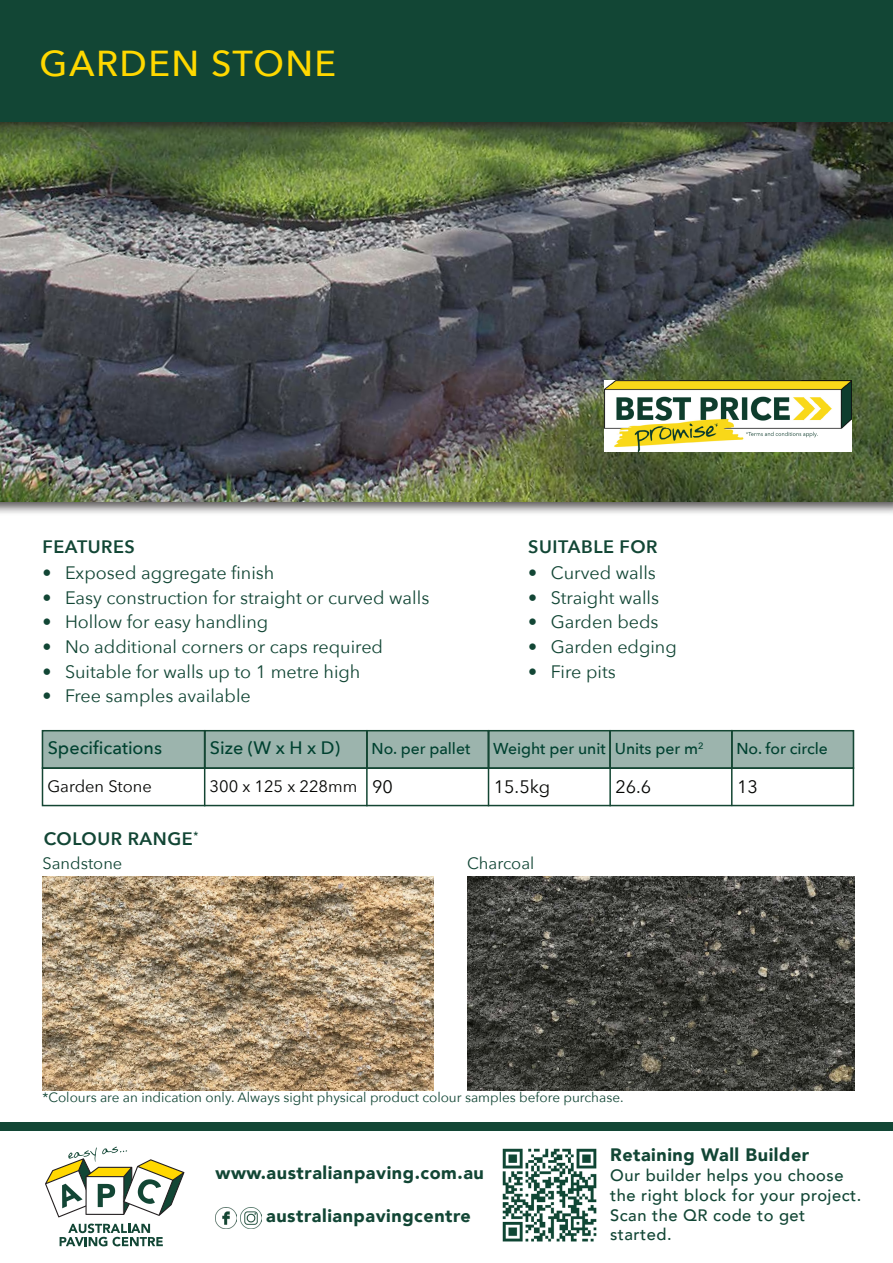
<style>
.page{position:relative;width:893px;height:1263px;background:#fff}
.page>*{position:absolute;margin:0;border:0;box-sizing:border-box;transform-origin:0 0}
.t1{font:500 36px "Avenir Next";letter-spacing:.04em;color:#ffd800}
.t2{font:18px "Avenir Next";color:#124635}
.t3{font:900 18px "Avenir";letter-spacing:.03em;color:#124635}
.body{font:600 18px "Avenir Next";letter-spacing:.03em;color:#124635}
.t4{font:500 18px "Avenir Next";color:#004130}
.t5{font:18px "Avenir Next";color:#040503}
.t6{font:500 16.5px/19.8px "Avenir";letter-spacing:.03em;color:#124635}
.t7{font:16.5px "Avenir Next";color:#040503}
.body_heading{font:16.5px "Avenir Next";color:#124635}
.t8{font:500 15.75px "Avenir Next";color:#004130}
.body-2{font:13.5px "Avenir Next";color:#124635}
</style>
<div class="page">
<div style="left:42px;top:730px;width:812px;height:39px;background:#9cb4ad"></div>
<div style="left:609px;top:730px;width:123px;height:39px;border:2px solid #144633"></div>
<div style="left:42px;top:730px;width:163px;height:39px;border:2px solid #144633"></div>
<img style="left:43px;top:876px;width:391px;height:214px">
<div style="left:0;top:398px;width:893px;height:118px;background:#231f20;opacity:.75"></div>
<img style="left:0;top:135px;width:893px;height:367px">
<div style="left:0;top:0;width:893px;height:135px;background:#231f20;opacity:.75"></div>
<div style="left:0;top:0;width:893px;height:121px;background:#124635"></div>
<div style="left:0;top:1123px;width:893px;height:8px;background:#124635"></div>
<svg style="left:60px;top:1223px;width:103px;height:23px"></svg>
<svg style="left:45px;top:1147px;width:139px;height:70px"></svg>
<img style="left:215px;top:1207px;width:21px;height:21px">
<img style="left:241px;top:1207px;width:21px;height:21px">
<img style="left:605px;top:381px;width:246px;height:71px">
<div style="left:204px;top:730px;width:164px;height:39px;border:2px solid #144633"></div>
<div style="left:366px;top:730px;width:123px;height:39px;border:2px solid #144633"></div>
<div style="left:488px;top:730px;width:123px;height:39px;border:2px solid #144633"></div>
<hr style="left:204px;top:730px;width:1px;height:76px;background:#144633">
<hr style="left:366px;top:730px;width:2px;height:76px;background:#144633">
<div style="left:42px;top:767px;width:812px;height:39px;border:2px solid #144633"></div>
<hr style="left:609px;top:730px;width:2px;height:76px;background:#144633">
<hr style="left:488px;top:730px;width:1px;height:76px;background:#144633">
<img style="left:467px;top:876px;width:387px;height:214px">
<div style="left:731px;top:730px;width:123px;height:39px;border:2px solid #144633"></div>
<hr style="left:731px;top:730px;width:1px;height:76px;background:#144633">
<img style="left:502px;top:1148px;width:95px;height:94px">
<p class="t1" style="left:40px;top:33px;width:298px">GARDEN STONE</p>
<p class="body" style="left:42px;top:531px;width:94px">FEATURES</p>
<p class="t2" style="left:42px;top:558px;width:233px">• Exposed aggregate finish</p>
<p class="t2" style="left:42px;top:582px;width:388px">• Easy construction for straight or curved walls</p>
<p class="t2" style="left:42px;top:607px;width:227px">• Hollow for easy handling</p>
<p class="t2" style="left:42px;top:631px;width:342px">• No additional corners or caps required</p>
<p class="t2" style="left:42px;top:656px;width:319px">• Suitable for walls up to 1 metre high</p>
<p class="t2" style="left:42px;top:681px;width:210px">• Free samples available</p>
<p class="body" style="left:528px;top:531px;width:131px">SUITABLE FOR</p>
<p class="t2" style="left:528px;top:558px;width:129px">• Curved walls</p>
<p class="t2" style="left:528px;top:582px;width:132px">• Straight walls</p>
<p class="t2" style="left:528px;top:607px;width:132px">• Garden beds</p>
<p class="t2" style="left:528px;top:631px;width:150px">• Garden edging</p>
<p class="t2" style="left:528px;top:656px;width:89px">• Fire pits</p>
<p class="t4" style="left:48px;top:732px;width:116px">Specifications</p>
<p class="t4" style="left:210px;top:732px;width:132px">Size (W x H x D)</p>
<p class="t8" style="left:372px;top:735px;width:100px">No. per pallet</p>
<p class="t8" style="left:493px;top:735px;width:114px">Weight per unit</p>
<p class="t8" style="left:615px;top:735px;width:90px">Units per m<sup>2</sup></p>
<p class="t7" style="left:47px;top:772px;width:106px">Garden Stone</p>
<p class="t7" style="left:210px;top:772px;width:149px">300 x 125 x 228mm</p>
<p class="t5" style="left:372px;top:771px;width:22px">90</p>
<p class="t5" style="left:494px;top:771px;width:58px">15.5kg</p>
<p class="t5" style="left:615px;top:771px;width:37px">26.6</p>
<p class="body" style="left:44px;top:823px;width:156px">COLOUR RANGE<sup>*</sup></p>
<p class="body_heading" style="left:43px;top:849px;width:81px">Sandstone</p>
<p class="body_heading" style="left:467px;top:849px;width:69px">Charcoal</p>
<p class="t8" style="left:736px;top:735px;width:93px">No. for circle</p>
<p class="t5" style="left:737px;top:771px;width:22px">13</p>
<p class="body-2" style="left:43px;top:1086px;width:583px">*Colours are an indication only. Always sight physical product colour samples before purchase.</p>
<p class="t3" style="left:215px;top:1158px;width:270px">www.australianpaving.com.au</p>
<p class="t3" style="left:266px;top:1200px;width:206px">australianpavingcentre</p>
<p class="t3" style="left:610px;top:1139px;width:201px">Retaining Wall Builder</p>
<p class="t6" style="left:610px;top:1164px;width:253px">Our builder helps you choose the right block for your project.</p>
<p class="t6" style="left:610px;top:1204px;width:197px">Scan the QR code to get started.</p>
</div>
